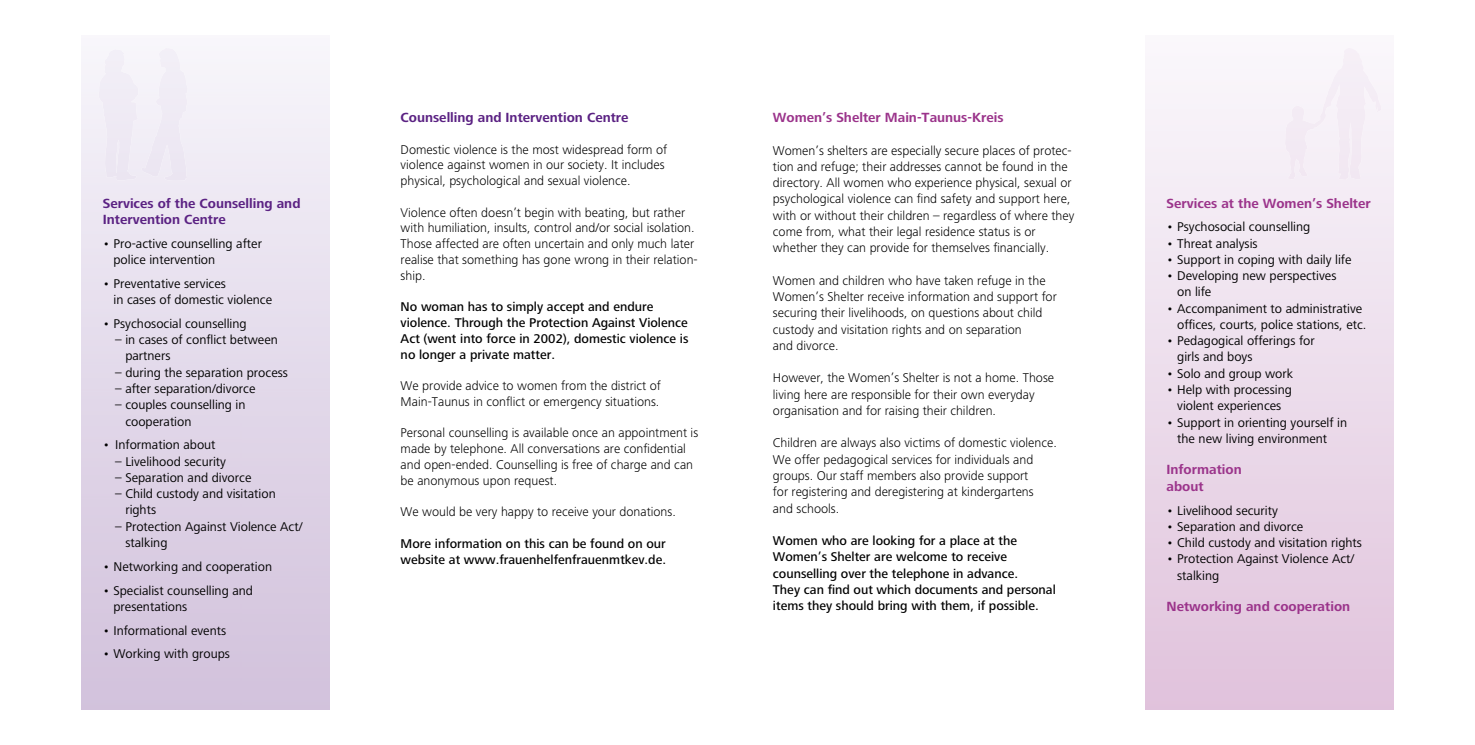
<style>
.page{position:relative;width:1475px;height:745px;background:#fff}
.page>*{position:absolute;margin:0;border:0;box-sizing:border-box;transform-origin:0 0}
.t1{font:700 13.75px/16.5px "Frutiger Next LT";color:#9b348b}
.t2{font:700 13.75px/16.5px "Frutiger Next LT";color:#5b2283}
.t3{font:300 13.12px/16.2px "Frutiger Next LT";color:#000}
.t4{font:13.12px/16.2px "Frutiger Next LT";color:#000}
.t5{font:500 13.12px/15.8px "Frutiger Next LT";color:#000}
</style>
<div class="page">
<svg style="left:1145px;top:48px;width:248px;height:661px;background:#ecdbea"></svg>
<div style="left:1284px;top:48px;width:62px;height:130px;background:#f6f0f7"></div>
<div style="left:141px;top:48px;width:46px;height:133px;background:#f1edf6"></div>
<div style="left:98px;top:49px;width:40px;height:131px;background:#f0ecf5"></div>
<p class="t2" style="left:103px;top:194px;width:199px">Services of the Counselling and<br>Intervention Centre</p>
<p class="t4" style="left:113px;top:235px;width:150px;text-indent:-11px">• Pro-active counselling after police intervention</p>
<p class="t4" style="left:113px;top:275px;width:160px;text-indent:-11px">• Preventative services<br>in cases of domestic violence</p>
<p class="t4" style="left:103px;top:315px;width:145px">• Psychosocial counselling</p>
<p class="t4" style="left:125px;top:331px;width:154px;text-indent:-10px">– in cases of conflict between partners</p>
<p class="t4" style="left:115px;top:364px;width:174px">– during the separation process</p>
<p class="t4" style="left:115px;top:380px;width:142px">– after separation/divorce</p>
<p class="t4" style="left:125px;top:396px;width:122px;text-indent:-10px">– couples counselling in cooperation</p>
<p class="t4" style="left:103px;top:436px;width:114px">• Information about</p>
<p class="t4" style="left:115px;top:453px;width:112px">– Livelihood security</p>
<p class="t4" style="left:115px;top:469px;width:138px">– Separation and divorce</p>
<p class="t4" style="left:125px;top:485px;width:152px;text-indent:-10px">– Child custody and visitation rights</p>
<p class="t4" style="left:125px;top:518px;width:179px;text-indent:-10px">– Protection Against Violence Act/ stalking</p>
<p class="t4" style="left:103px;top:558px;width:171px">• Networking and cooperation</p>
<p class="t4" style="left:113px;top:581px;width:141px;text-indent:-11px">• Specialist counselling and presentations</p>
<p class="t4" style="left:103px;top:621px;width:125px">• Informational events</p>
<p class="t4" style="left:103px;top:645px;width:129px">• Working with groups</p>
<p class="t2" style="left:400px;top:109px;width:229px">Counselling and Intervention Centre</p>
<p class="t3" style="left:400px;top:141px;width:268px;line-height:15.8px">Domestic violence is the most widespread form of violence against women in our society. It includes physical, psychological and sexual violence.</p>
<p class="t3" style="left:400px;top:204px;width:298px;line-height:15.8px">Violence often doesn’t begin with beating, but rather with humiliation, insults, control and/or social isolation.<br>Those affected are often uncertain and only much later realise that something has gone wrong in their relation&shy;ship.</p>
<p class="t5" style="left:400px;top:299px;width:289px">No woman has to simply accept and endure violence. Through the Protection Against Violence Act (went into force in 2002), domestic violence is no longer a private matter.</p>
<p class="t3" style="left:400px;top:377px;width:262px;line-height:15.8px">We provide advice to women from the district of<br>Main-Taunus in conflict or emergency situations.</p>
<p class="t3" style="left:400px;top:425px;width:299px;line-height:15.8px">Personal counselling is available once an appointment is made by telephone. All conversations are confidential and open-ended. Counselling is free of charge and can be anonymous upon request.</p>
<p class="t3" style="left:400px;top:503px;width:277px">We would be very happy to receive your donations.</p>
<p class="t5" style="left:400px;top:535px;width:267px">More information on this can be found on our website at www.frauenhelfenfrauenmtkev.de.</p>
<p class="t1" style="left:772px;top:109px;width:232px">Women’s Shelter Main-Taunus-Kreis</p>
<p class="t3" style="left:772px;top:142px;width:303px">Women’s shelters are especially secure places of protec&shy;tion and refuge; their addresses cannot be found in the directory. All women who experience physical, sexual or psychological violence can find safety and support here, with or without their children – regardless of where they come from, what their legal residence status is or whether they can provide for themselves financially.</p>
<p class="t3" style="left:772px;top:272px;width:285px">Women and children who have taken refuge in the Women’s Shelter receive information and support for securing their livelihoods, on questions about child custody and visitation rights and on separation<br>and divorce.</p>
<p class="t3" style="left:772px;top:369px;width:283px">However, the Women’s Shelter is not a home. Those living here are responsible for their own everyday organisation and for raising their children.</p>
<p class="t3" style="left:772px;top:434px;width:285px">Children are always also victims of domestic violence.<br>We offer pedagogical services for individuals and groups. Our staff members also provide support<br>for registering and deregistering at kindergartens and schools.</p>
<p class="t5" style="left:772px;top:532px;width:284px;line-height:16.2px">Women who are looking for a place at the Women’s Shelter are welcome to receive counselling over the telephone in advance.<br>They can find out which documents and personal items they should bring with them, if possible.</p>
<p class="t1" style="left:1166px;top:194px;width:206px">Services at the Women’s Shelter</p>
<p class="t4" style="left:1166px;top:219px;width:145px">• Psychosocial counselling</p>
<p class="t4" style="left:1166px;top:235px;width:93px">• Threat analysis</p>
<p class="t4" style="left:1166px;top:251px;width:186px">• Support in coping with daily life</p>
<p class="t4" style="left:1176px;top:267px;width:161px;text-indent:-11px">• Developing new perspectives on life</p>
<p class="t4" style="left:1176px;top:300px;width:191px;text-indent:-11px">• Accompaniment to administrative offices, courts, police stations, etc.</p>
<p class="t4" style="left:1176px;top:332px;width:139px;text-indent:-11px">• Pedagogical offerings for girls and boys</p>
<p class="t4" style="left:1166px;top:365px;width:128px">• Solo and group work</p>
<p class="t4" style="left:1166px;top:381px;width:127px;text-align:center">• Help with processing violent experiences</p>
<p class="t4" style="left:1176px;top:414px;width:171px;text-indent:-11px">• Support in orienting yourself in the new living environment</p>
<p class="t1" style="left:1166px;top:461px;width:77px">Information about</p>
<p class="t4" style="left:1166px;top:502px;width:113px">• Livelihood security</p>
<p class="t4" style="left:1166px;top:518px;width:138px">• Separation and divorce</p>
<p class="t4" style="left:1166px;top:534px;width:197px">• Child custody and visitation rights</p>
<p class="t4" style="left:1176px;top:550px;width:179px;text-indent:-11px">• Protection Against Violence Act/ stalking</p>
<p class="t1" style="left:1166px;top:598px;width:185px">Networking and cooperation</p>
</div>
